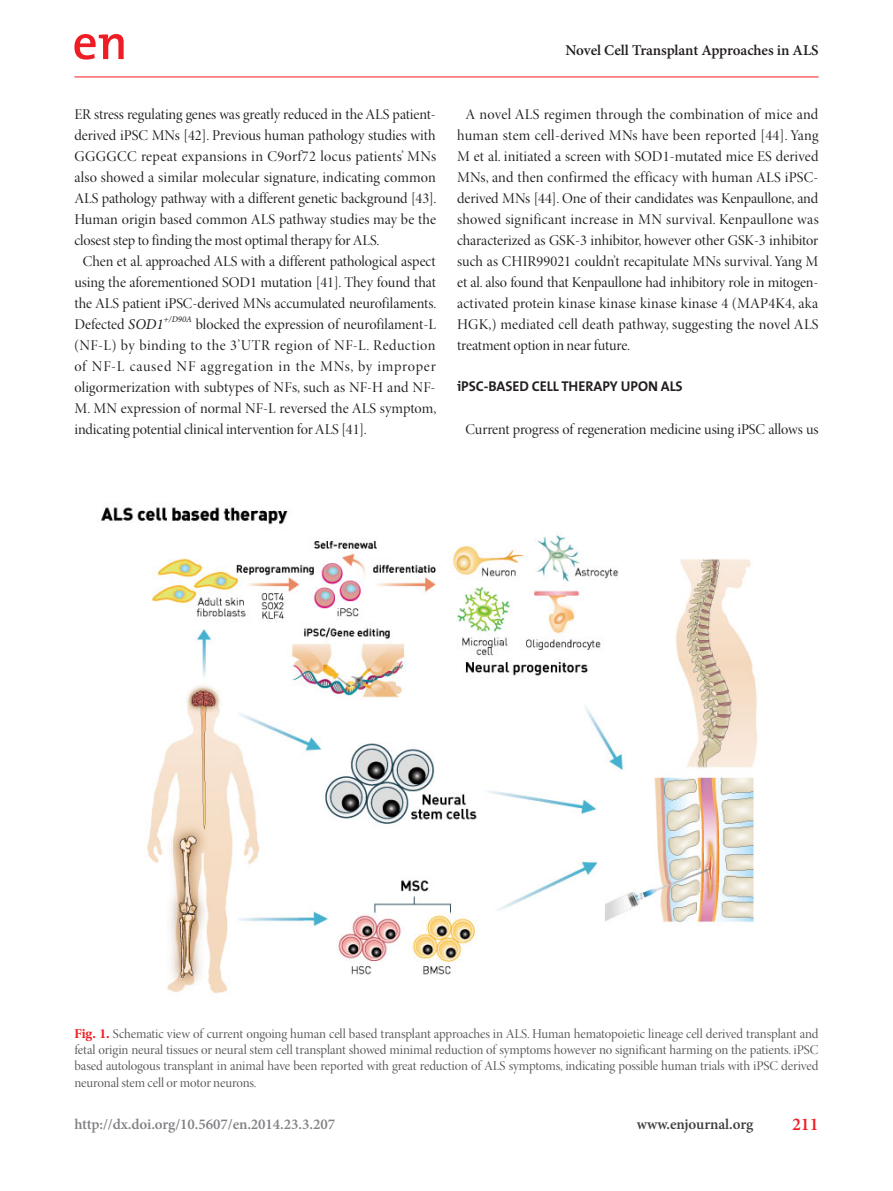
<style>
.page{position:relative;width:893px;height:1191px;background:#fff}
.page>*{position:absolute;margin:0;border:0;box-sizing:border-box;transform-origin:0 0}
.t1{font:600 18px "Minion Pro";color:#ee1d23}
.t2{font:15px/21px "Minion Pro Disp";letter-spacing:-.005em;color:#231f20;text-align:justify}
.t3{font:15px "Minion Pro Disp";letter-spacing:.025em;color:#231f20}
.t4{font:600 15px "Minion Pro";letter-spacing:-.005em;color:#808285}
.t5{font:600 15px "Minion Pro";letter-spacing:-.01em;color:#231f20}
.t6{font:600 15px "Minion Pro";letter-spacing:-.005em;color:#3e3e3f}
.t7{font:700 14.25px "The Mix";letter-spacing:-.005em;color:#231f20}
.t8{font:13.5px/16.2px "Minion Pro Disp";letter-spacing:-.01em;color:#57585a;text-align:justify}
.t9{font:italic 8.7px "Minion Pro";color:#231f20}
.s1{font-family:"Minion Pro";font-style:italic}
.s2{font-family:"Utopia Std";font-weight:600;color:#ee1d23}
</style>
<div class="page">
<hr style="left:74px;top:77px;width:745px;height:1px;background:#ee1d23">
<svg style="left:74px;top:34px;width:50px;height:26px"></svg>
<img style="left:101px;top:507px;width:656px;height:487px">
<p class="t2" style="left:74px;top:104px;width:363px">ER stress regulating genes was greatly reduced in the ALS patient-</p>
<p class="t2" style="left:74px;top:125px;width:363px">derived iPSC MNs [42]. Previous human pathology studies with</p>
<p class="t3" style="left:74px;top:147px;width:363px">GGGGCC repeat expansions in C9orf72 locus patients’ MNs</p>
<p class="t2" style="left:74px;top:167px;width:363px">also showed a similar molecular signature, indicating common</p>
<p class="t2" style="left:74px;top:188px;width:364px">ALS pathology pathway with a different genetic background [43].</p>
<p class="t2" style="left:74px;top:209px;width:363px">Human origin based common ALS pathway studies may be the</p>
<p class="t2" style="left:74px;top:230px;width:307px">closest step to finding the most optimal therapy for ALS.</p>
<p class="t2" style="left:83px;top:251px;width:354px">Chen et al. approached ALS with a different pathological aspect</p>
<p class="t2" style="left:74px;top:272px;width:363px">using the aforementioned SOD1 mutation [41]. They found that</p>
<p class="t2" style="left:74px;top:293px;width:363px">the ALS patient iPSC-derived MNs accumulated neurofilaments.</p>
<p class="t2" style="left:74px;top:314px;width:91px">Defected <span class="s1">SOD1</span></p>
<p class="t9" style="left:163px;top:313px;width:30px">+/D90A</p>
<p class="t2" style="left:74px;top:314px;width:364px;text-indent:121px">blocked the expression of neurofilament-L (NF-L) by binding to the 3’UTR region of NF-L. Reduction of NF-L caused NF aggregation in the MNs, by improper oligormerization with subtypes of NFs, such as NF-H and NF-M. MN expression of normal NF-L reversed the ALS symptom, indicating potential clinical intervention for ALS [41].</p>
<p class="t5" style="left:566px;top:40px;width:254px">Novel Cell Transplant Approaches in ALS</p>
<p class="t2" style="left:457px;top:104px;width:363px;text-indent:9px">A novel ALS regimen through the combination of mice and human stem cell-derived MNs have been reported [44]. Yang M et al. initiated a screen with SOD1-mutated mice ES derived MNs, and then confirmed the efficacy with human ALS iPSC&shy;derived MNs [44]. One of their candidates was Kenpaullone, and showed significant increase in MN survival. Kenpaullone was characterized as GSK-3 inhibitor, however other GSK-3 inhibitor such as CHIR99021 couldn’t recapitulate MNs survival. Yang M et al. also found that Kenpaullone had inhibitory role in mitogen&shy;activated protein kinase kinase kinase kinase 4 (MAP4K4, aka HGK,) mediated cell death pathway, suggesting the novel ALS treatment option in near future.</p>
<p class="t7" style="left:457px;top:374px;width:227px">iPSC-BASED CELL THERAPY UPON ALS</p>
<p class="t2" style="left:466px;top:419px;width:354px">Current progress of regeneration medicine using iPSC allows us</p>
<p class="t8" style="left:74px;top:1025px;width:746px"><span class="s2">Fig. 1.</span> Schematic view of current ongoing human cell based transplant approaches in ALS. Human hematopoietic lineage cell derived transplant and fetal origin neural tissues or neural stem cell transplant showed minimal reduction of symptoms however no significant harming on the patients. iPSC based autologous transplant in animal have been reported with great reduction of ALS symptoms, indicating possible human trials with iPSC derived neuronal stem cell or motor neurons.</p>
<p class="t4" style="left:74px;top:1114px;width:262px">http://dx.doi.org/10.5607/en.2014.23.3.207</p>
<p class="t6" style="left:637px;top:1114px;width:118px">www.enjournal.org</p>
<p class="t1" style="left:792px;top:1112px;width:28px">211</p>
</div>
